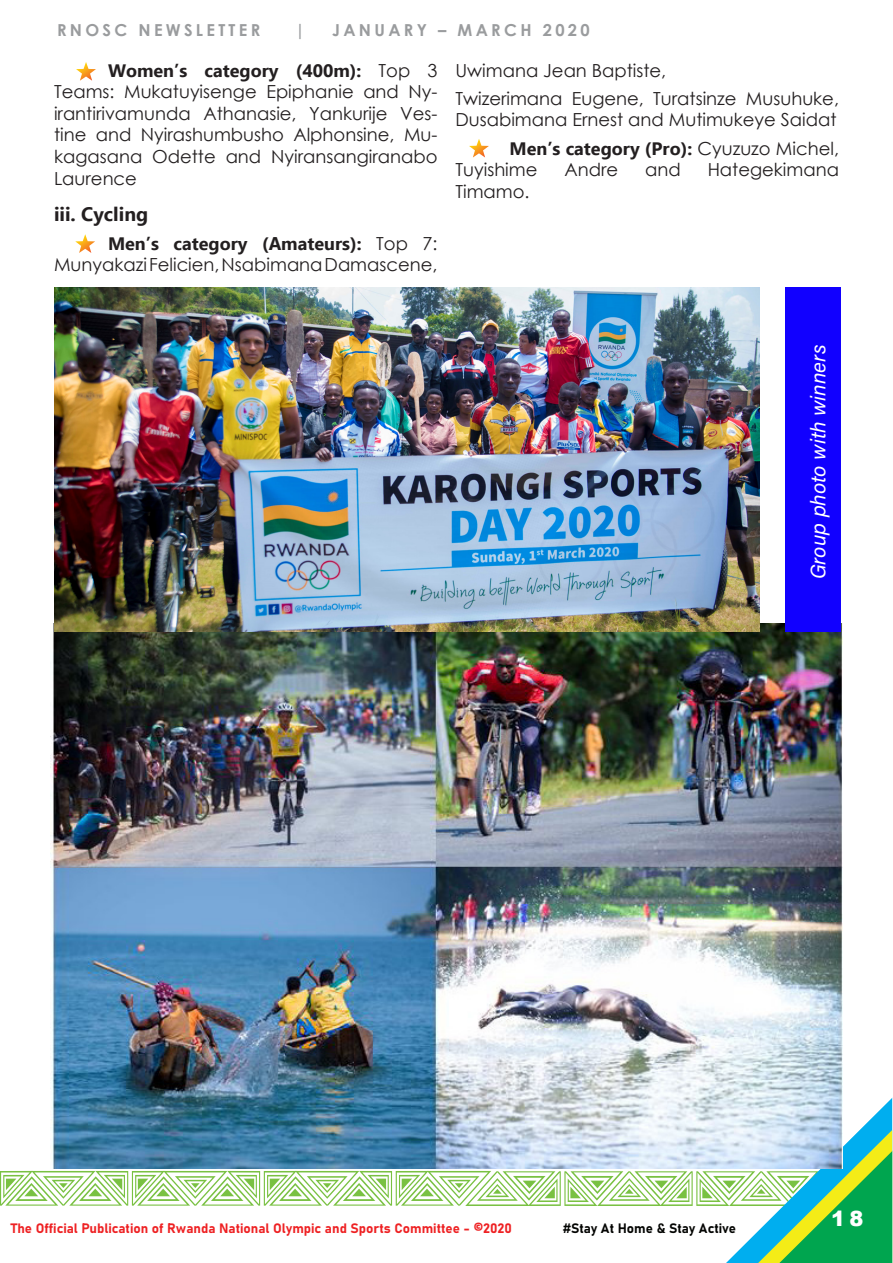
<style>
.page{position:relative;width:893px;height:1263px;background:#fff}
.page>*{position:absolute;margin:0;border:0;box-sizing:border-box;transform-origin:0 0}
.t1{font:21px "Acumin Variable Concept";letter-spacing:.005em;color:#fff}
.t2{font:900 21px "Arial";color:#fff}
.Normal_body_text{font:700 19.5px "Ebrima";color:#231f20}
.Normal_body_text-2{font:18px/21.6px "Century Gothic";color:#231f20}
.t3{font:700 16.5px "Century Gothic";letter-spacing:.2em;color:#9a9c9e}
.t4{font:13.5px "Bahnschrift";color:#ee2123}
.t5{font:13.5px "Bahnschrift";color:#040503}
.s1{font-family:"Ebrima";font-weight:700}
</style>
<div class="page">
<svg style="left:0;top:1098px;width:892px;height:165px"></svg>
<img style="left:51px;top:624px;width:792px;height:544px">
<svg style="left:76px;top:62px;width:20px;height:19px"></svg>
<svg style="left:75px;top:234px;width:20px;height:19px"></svg>
<svg style="left:469px;top:139px;width:20px;height:18px"></svg>
<img style="left:54px;top:287px;width:706px;height:344px">
<div style="left:785px;top:287px;width:55px;height:344px;background:#10f"></div>
<p class="t3" style="left:57px;top:18px;width:205px">RNOSC NEWSLETTER</p>
<p class="t3" style="left:295px;top:18px;width:11px">|</p>
<p class="t3" style="left:332px;top:18px;width:259px">JANUARY – MARCH 2020</p>
<p class="Normal_body_text-2" style="left:54px;top:59px;width:385px;text-align:justify;text-indent:54px"><span class="s1">Women’s category (400m):</span> Top 3<br>Teams: Mukatuyisenge Epiphanie and Ny&shy;irantirivamunda Athanasie, Yankurije Ves&shy;tine and Nyirashumbusho Alphonsine, Mu&shy;kagasana Odette and Nyiransangiranabo Laurence</p>
<p class="Normal_body_text" style="left:54px;top:199px;width:96px">iii. Cycling</p>
<p class="Normal_body_text-2" style="left:54px;top:232px;width:385px;text-align:right"><span class="s1">Men’s category (Amateurs):</span> Top 7:<br>Munyakazi Felicien, Nsabimana Damascene,</p>
<p class="Normal_body_text-2" style="left:455px;top:59px;width:212px">Uwimana Jean Baptiste,</p>
<p class="Normal_body_text-2" style="left:455px;top:87px;width:385px">Twizerimana Eugene, Turatsinze Musuhuke,<br>Dusabimana Ernest and Mutimukeye Saidat</p>
<p class="Normal_body_text-2" style="left:455px;top:137px;width:385px;text-indent:54px"><span class="s1">Men’s category (Pro):</span> Cyuzuzo Michel,<br>Tuyishime</p>
<p class="Normal_body_text-2" style="left:564px;top:159px;width:55px">Andre</p>
<p class="Normal_body_text-2" style="left:645px;top:159px;width:37px">and</p>
<p class="Normal_body_text-2" style="left:708px;top:159px;width:133px">Hategekimana</p>
<p class="Normal_body_text-2" style="left:455px;top:180px;width:76px">Timamo.</p>
<p class="t1" style="left:804px;top:579px;width:236px;rotate:-90deg">Group photo with winners</p>
<p class="t4" style="left:11px;top:1220px;width:502px">The Official Publication of Rwanda National Olympic and Sports Committee - ©2020</p>
<p class="t5" style="left:563px;top:1220px;width:175px">#Stay At Home &amp; Stay Active</p>
<p class="t2" style="left:831px;top:1203px;width:34px">18</p>
</div>
